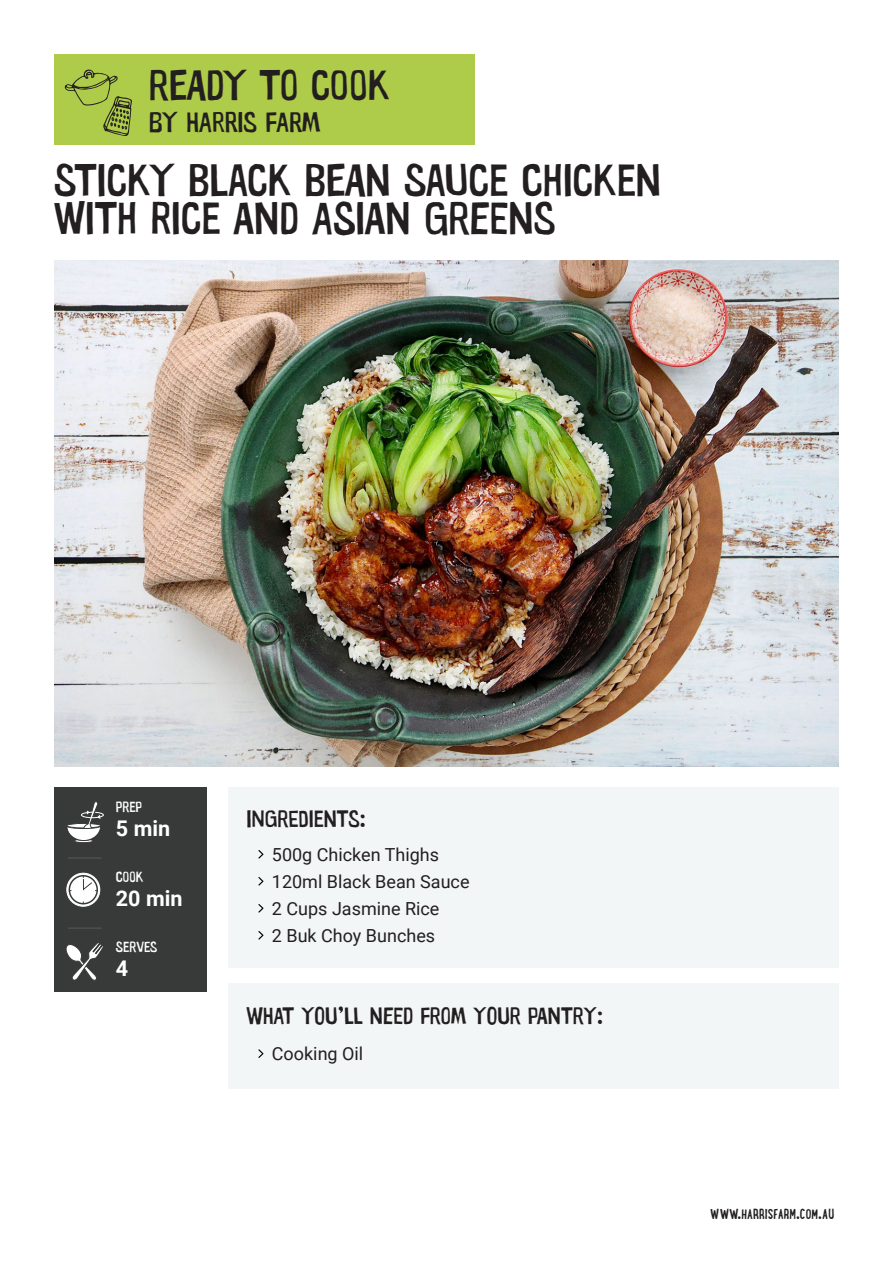
<style>
.page{position:relative;width:893px;height:1263px;background:#fff}
.page>*{position:absolute;margin:0;border:0;box-sizing:border-box;transform-origin:0 0}
.t1{font:46.05px/38.4px "Warugaki";color:#231f20}
.t2{font:43.2px "Warugaki";letter-spacing:-.005em;color:#231f20}
.t3{font:28.8px "Warugaki";color:#231f20}
.t4{font:24px "Warugaki";color:#231f20}
.t5{font:700 21.6px "Roboto";color:#fff}
.t6{font:18px "Roboto";color:#231f20}
.t7{font:700 15px "Lunch Box";color:#231f20}
.t8{font:15px "Warugaki";color:#fff}
</style>
<div class="page">
<div style="left:228px;top:787px;width:611px;height:180px;background:#f3f6f7"></div>
<div style="left:54px;top:54px;width:420px;height:90px;background:#aecc49"></div>
<div style="left:228px;top:984px;width:611px;height:105px;background:#f3f6f7"></div>
<img style="left:54px;top:261px;width:785px;height:505px">
<div style="left:54px;top:787px;width:152px;height:204px;background:#383a39"></div>
<hr style="left:68px;top:857px;width:34px;height:1px;background:#535353">
<hr style="left:68px;top:927px;width:34px;height:2px;background:#535353">
<svg style="left:258px;top:850px;width:5px;height:8px"></svg>
<svg style="left:258px;top:877px;width:5px;height:8px"></svg>
<svg style="left:258px;top:904px;width:5px;height:8px"></svg>
<svg style="left:258px;top:931px;width:5px;height:8px"></svg>
<svg style="left:258px;top:1049px;width:5px;height:9px"></svg>
<svg style="left:64px;top:69px;width:68px;height:67px"></svg>
<svg style="left:66px;top:943px;width:37px;height:38px"></svg>
<div style="left:74px;top:839px;width:19px;height:4px;border:1px solid #3a3a3a;border-radius:50%"></div>
<svg style="left:67px;top:801px;width:37px;height:40px"></svg>
<svg style="left:67px;top:873px;width:33px;height:33px"></svg>
<div style="left:66px;top:873px;width:34px;height:34px;border:1px solid #fff;border-radius:50%"></div>
<div style="left:69px;top:876px;width:28px;height:28px;background:#fff;border-radius:50%"></div>
<div style="left:69px;top:875px;width:29px;height:29px;border:2px solid #383a39;border-radius:50%"></div>
<svg style="left:83px;top:875px;width:14px;height:16px"></svg>
<p class="t2" style="left:149px;top:58px;width:243px">READY TO COOK</p>
<p class="t3" style="left:149px;top:104px;width:173px">BY HARRIS FARM</p>
<p class="t1" style="left:54px;top:160px;width:609px">STICKY BLACK BEAN SAUCE CHICKEN<br>WITH RICE AND ASIAN GREENS</p>
<p class="t8" style="left:116px;top:797px;width:28px">PREP</p>
<p class="t5" style="left:116px;top:813px;width:56px">5 min</p>
<p class="t8" style="left:116px;top:867px;width:29px">COOK</p>
<p class="t5" style="left:116px;top:883px;width:68px">20 min</p>
<p class="t8" style="left:116px;top:938px;width:43px">SERVES</p>
<p class="t5" style="left:116px;top:953px;width:14px">4</p>
<p class="t4" style="left:246px;top:804px;width:121px">INGREDIENTS:</p>
<p class="t6" style="left:272px;top:841px;width:169px">500g Chicken Thighs</p>
<p class="t6" style="left:272px;top:868px;width:199px">120ml Black Bean Sauce</p>
<p class="t6" style="left:272px;top:895px;width:169px">2 Cups Jasmine Rice</p>
<p class="t6" style="left:272px;top:922px;width:165px">2 Buk Choy Bunches</p>
<p class="t4" style="left:246px;top:1001px;width:358px">WHAT YOU’LL NEED FROM YOUR PANTRY:</p>
<p class="t6" style="left:272px;top:1041px;width:93px">Cooking Oil</p>
<p class="t7" style="left:710px;top:1204px;width:126px">WWW.HARRISFARM.COM.AU</p>
</div>
